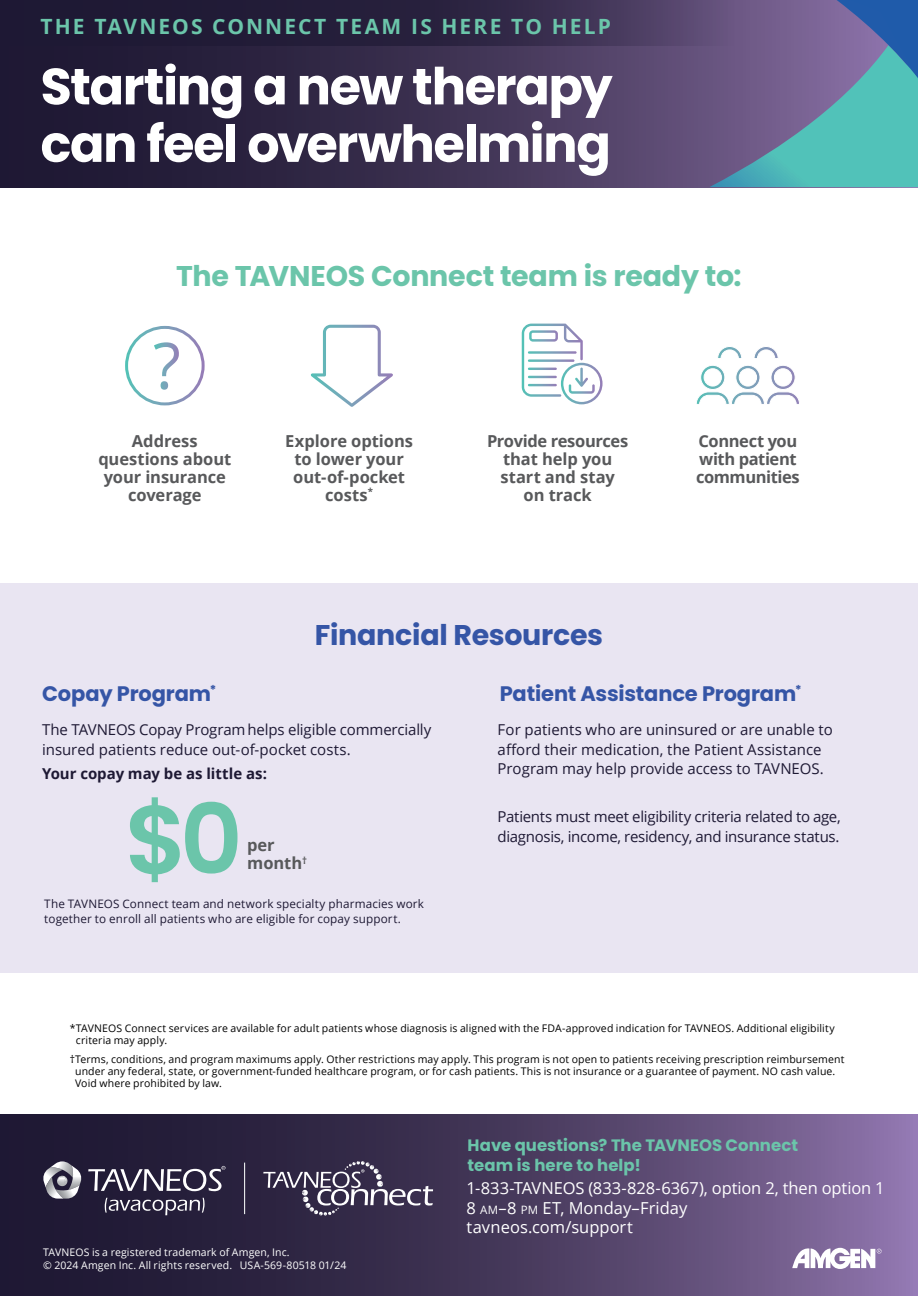
<style>
.page{position:relative;width:918px;height:1296px;background:#fff}
.page>*{position:absolute;margin:0;border:0;box-sizing:border-box;transform-origin:0 0}
.t1{font:600 96.9px "Poppins";color:#6bc5aa}
.t2{font:700 51px/57.4px "Poppins";letter-spacing:-.03em;color:#fff}
.t3{font:700 28.5px "Poppins";letter-spacing:-.01em;color:#6bc5aa}
.t4{font:700 28.5px "Poppins";letter-spacing:-.01em;color:#3555a6}
.t5{font:700 21px "Poppins";letter-spacing:-.005em;color:#3555a6}
.t6{font:700 21px "Open Sans";letter-spacing:.095em;color:#6bc5aa}
.t7{font:700 16.5px/18px "Open Sans";letter-spacing:-.005em;color:#58595b;text-align:center}
.t8{font:16.5px/19.5px "Open Sans";color:#fff}
.t9{font:700 16.5px/19.5px "Poppins";color:#6bc5aa}
.t10{font:700 16.5px/18px "Open Sans";letter-spacing:-.025em;color:#58595b}
.t11{font:15px/19.5px "Open Sans";letter-spacing:-.005em;color:#1e1934}
.t12{font:700 15px "Open Sans";color:#1e1934}
.t13{font:11.7px/15.1px "Open Sans";letter-spacing:.01em;color:#1e1934}
.t14{font:10.5px/12px "Open Sans";letter-spacing:.01em;color:#000}
.t15{font:10.5px/13.5px "Open Sans";letter-spacing:.01em;color:#fff}
.s1{font-size:11.55px}
.s2{font-style:inherit}
</style>
<div class="page">
<svg style="left:0;top:46px;width:709px;height:141px;background:#382d4d"></svg>
<div style="left:0;top:583px;width:918px;height:390px;background:#e9e5f2"></div>
<svg style="left:310px;top:324px;width:83px;height:83px"></svg>
<svg style="left:522px;top:324px;width:81px;height:80px"></svg>
<svg style="left:696px;top:347px;width:103px;height:57px"></svg>
<svg style="left:0;top:1114px;width:918px;height:182px;background:#4a3c60"></svg>
<hr style="left:244px;top:1163px;width:1px;height:51px;background:#fff">
<svg style="left:88px;top:1166px;width:137px;height:25px"></svg>
<svg style="left:105px;top:1198px;width:100px;height:17px;background:#575166"></svg>
<svg style="left:42px;top:1161px;width:40px;height:38px;background:#82808d"></svg>
<svg style="left:263px;top:1161px;width:170px;height:55px;background:#534b64"></svg>
<svg style="left:154px;top:342px;width:25px;height:48px"></svg>
<div style="left:125px;top:326px;width:80px;height:79px;border:3px solid #fff;border-radius:50%"></div>
<svg style="left:792px;top:1248px;width:90px;height:21px"></svg>
<svg style="left:0;top:0;width:709px;height:46px;background:#2d2543"></svg>
<svg style="left:709px;top:0;width:209px;height:187px;background:#6082a0"></svg>
<h3 class="t6" style="left:40px;top:12px;width:572px">THE TAVNEOS CONNECT TEAM IS HERE TO HELP</h3>
<h2 class="t2" style="left:40px;top:58px;width:574px">Starting a new therapy can feel overwhelming</h2>
<h3 class="t3" style="left:176px;top:259px;width:567px">The TAVNEOS Connect team is ready to:</h3>
<h3 class="t7" style="left:98px;top:431px;width:135px">Address questions about your insurance coverage</h3>
<h3 class="t7" style="left:285px;top:431px;width:129px">Explore options to lower your out-of-pocket costs<sup>*</sup></h3>
<h3 class="t7" style="left:487px;top:431px;width:143px">Provide resources that help you start and stay<br>on track</h3>
<h3 class="t10" style="left:696px;top:431px;width:105px">Connect you with patient communities</h3>
<h3 class="t4" style="left:315px;top:619px;width:290px">Financial Resources</h3>
<h3 class="t5" style="left:42px;top:681px;width:176px">Copay Program<sup>*</sup></h3>
<h3 class="t5" style="left:500px;top:681px;width:303px">Patient Assistance Program<sup>*</sup></h3>
<h3 class="t11" style="left:42px;top:719px;width:391px">The TAVNEOS Copay Programhelps eligible commercially insured patients reduce out-of-pocket costs.</h3>
<h3 class="t12" style="left:42px;top:763px;width:226px">Your copay may be as little as:</h3>
<h3 class="t11" style="left:498px;top:719px;width:337px">For patients who are uninsured or are unable to afford their medication, the Patient Assistance<br>Program may help provide access to TAVNEOS.</h3>
<h3 class="t11" style="left:498px;top:807px;width:345px">Patients must meet eligibility criteria related to age, diagnosis, income, residency, and insurance status.</h3>
<h1 class="t1" style="left:125px;top:784px;width:119px">$0</h1>
<h3 class="t7" style="left:247px;top:836px;width:61px;text-align:left">per month<sup>†</sup></h3>
<p class="t13" style="left:44px;top:896px;width:381px">The TAVNEOS Connect team and network specialty pharmacies work together to enroll all patients who are eligible for copay support.</p>
<p class="t14" style="left:76px;top:1022px;width:760px;text-indent:-6px">*TAVNEOS Connect services are available for adult patients whose diagnosis is aligned with the FDA-approved indication for TAVNEOS. Additional eligibility criteria may apply.</p>
<p class="t14" style="left:75px;top:1053px;width:771px;text-indent:-5px">†Terms, conditions, and program maximums apply. Other restrictions may apply. This program is not open to patients receiving prescription reimbursement under any federal, state, or government-funded healthcare program, or for cash patients. This is not insurance or a guarantee of payment. NO cash value.<br>Void where prohibited by law.</p>
<h3 class="t9" style="left:468px;top:1136px;width:332px">Have questions? The TAVNEOS Connect team is here to help!</h3>
<p class="t15" style="left:43px;top:1245px;width:305px">TAVNEOS is a registered trademark of Amgen, Inc.<br>© 2024 Amgen Inc. All rights reserved. USA-569-80518 01/24</p>
<h3 class="t8" style="left:467px;top:1178px;width:420px">1-833-TAVNEOS (833-828-6367), option 2, then option 1<br>8 <span class="s1">AM</span><span class="s2">–</span>8 <span class="s1">PM</span> ET, Monday–Friday<br>tavneos.com/support</h3>
</div>
